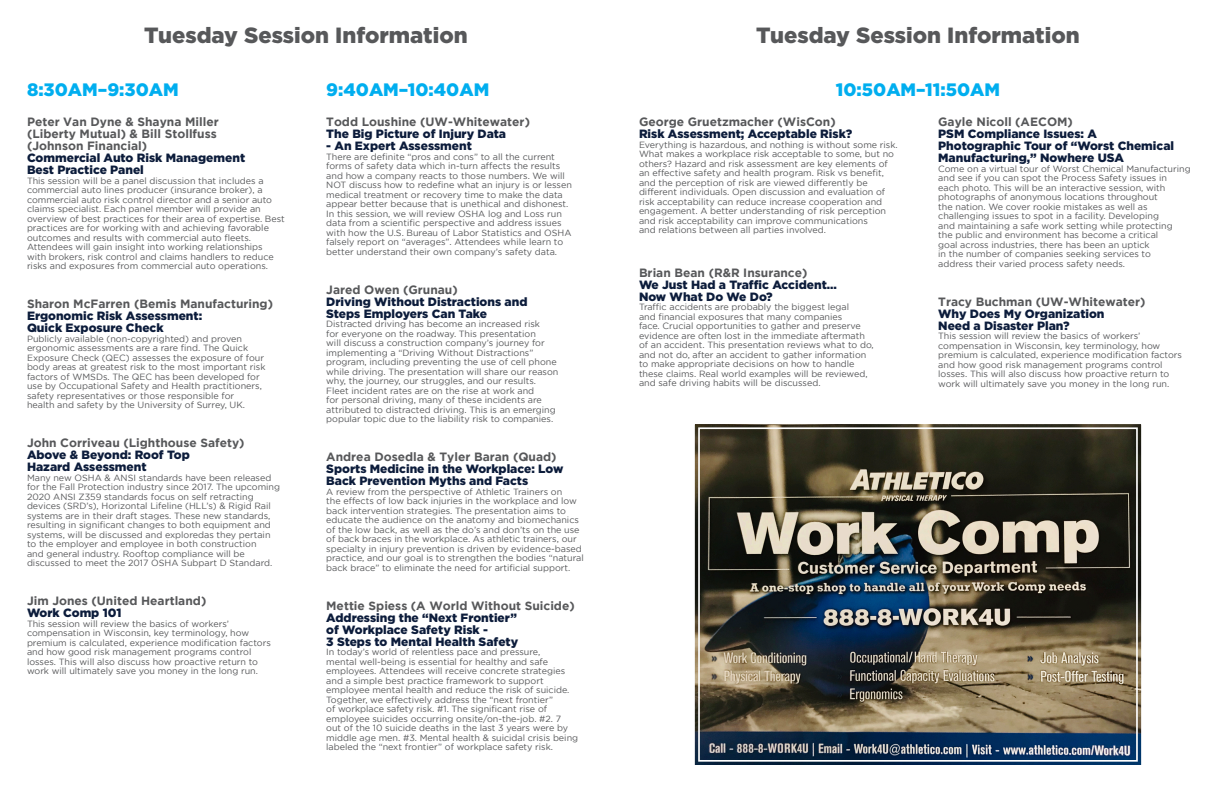
<style>
.page{position:relative;width:1224px;height:792px;background:#fff}
.page>*{position:absolute;margin:0;border:0;box-sizing:border-box;transform-origin:0 0}
.t1{font:900 22px "Gotham";color:#57585a}
.t2{font:900 18px "Gotham";color:#00aeef}
.Summary_Title{font:900 12px/12px "Gotham";color:#0c1c3b}
.Summary_Name{font:700 12px/12px "Gotham";color:#57585a}
.Summary_Paragraph{font:9px/9.5px "Gotham";color:#57585a}
</style>
<div class="page">
<svg style="left:694px;top:424px;width:448px;height:341px;background:#555349"></svg>
<div style="left:698px;top:427px;width:440px;height:335px;border:2px solid #fff"></div>
<p class="t1" style="left:144px;top:23px;width:325px">Tuesday Session Information</p>
<p class="t2" style="left:27px;top:79px;width:153px">8:30AM–9:30AM</p>
<p class="Summary_Name" style="left:27px;top:116px;width:193px">Peter Van Dyne &amp; Shayna Miller (Liberty Mutual) &amp; Bill Stollfuss (Johnson Financial)</p>
<p class="Summary_Title" style="left:27px;top:152px;width:220px">Commercial Auto Risk Management<br>Best Practice Panel</p>
<p class="Summary_Paragraph" style="left:27px;top:176px;width:259px">This session will be a panel discussion that includes a commercial auto lines producer (insurance broker), a commercial auto risk control director and a senior auto claims specialist. Each panel member will provide an overview of best practices for their area of expertise. Best practices are for working with and achieving favorable outcomes and results with commercial auto fleets.<br>Attendees will gain insight into working relationships<br>with brokers, risk control and claims handlers to reduce risks and exposures from commercial auto operations.</p>
<p class="Summary_Name" style="left:27px;top:298px;width:248px">Sharon McFarren (Bemis Manufacturing)</p>
<p class="Summary_Title" style="left:27px;top:310px;width:177px">Ergonomic Risk Assessment:<br>Quick Exposure Check</p>
<p class="Summary_Paragraph" style="left:27px;top:334px;width:240px">Publicly available (non-copyrighted) and proven ergonomic assessments are a rare find. The Quick Exposure Check (QEC) assesses the exposure of four body areas at greatest risk to the most important risk factors of WMSDs. The QEC has been developed for use by Occupational Safety and Health practitioners, safety representatives or those responsible for<br>health and safety by the University of Surrey, UK.</p>
<p class="Summary_Name" style="left:27px;top:437px;width:219px">John Corriveau (Lighthouse Safety)</p>
<p class="Summary_Title" style="left:27px;top:449px;width:164px">Above &amp; Beyond: Roof Top<br>Hazard Assessment</p>
<p class="Summary_Paragraph" style="left:27px;top:473px;width:255px">Many new OSHA &amp; ANSI standards have been released for the Fall Protection industry since 2017. The upcoming 2020 ANSI Z359 standards focus on self retracting devices (SRD’s), Horizontal Lifeline (HLL’s) &amp; Rigid Rail systems are in their draft stages. These new standards, resulting in significant changes to both equipment and systems, will be discussed and exploredas they pertain to the employer and employee in both construction<br>and general industry. Rooftop compliance will be discussed to meet the 2017 OSHA Subpart D Standard.</p>
<p class="Summary_Name" style="left:27px;top:595px;width:181px">Jim Jones (United Heartland)</p>
<p class="Summary_Title" style="left:27px;top:607px;width:96px">Work Comp 101</p>
<p class="Summary_Paragraph" style="left:27px;top:619px;width:245px">This session will review the basics of workers’ compensation in Wisconsin, key terminology, how premium is calculated, experience modification factors and how good risk management programs control losses. This will also discuss how proactive return to work will ultimately save you money in the long run.</p>
<p class="t2" style="left:326px;top:79px;width:165px">9:40AM–10:40AM</p>
<p class="Summary_Name" style="left:326px;top:116px;width:205px">Todd Loushine (UW-Whitewater)</p>
<p class="Summary_Title" style="left:326px;top:128px;width:181px">The Big Picture of Injury Data</p>
<p class="Summary_Title" style="left:326px;top:140px;width:147px">- An Expert Assessment</p>
<p class="Summary_Paragraph" style="left:326px;top:152px;width:247px">There are definite “pros and cons” to all the current forms of safety data which in-turn affects the results and how a company reacts to those numbers. We will NOT discuss how to redefine what an injury is or lessen medical treatment or recovery time to make the data appear better because that is unethical and dishonest.<br>In this session, we will review OSHA log and Loss run data from a scientific perspective and address issues with how the U.S. Bureau of Labor Statistics and OSHA falsely report on “averages”. Attendees while learn to better understand their own company’s safety data.</p>
<p class="Summary_Name" style="left:326px;top:283px;width:133px">Jared Owen (Grunau)</p>
<p class="Summary_Title" style="left:326px;top:295px;width:203px">Driving Without Distractions and<br>Steps Employers Can Take</p>
<p class="Summary_Paragraph" style="left:326px;top:319px;width:234px">Distracted driving has become an increased risk<br>for everyone on the roadway. This presentation<br>will discuss a construction company’s journey for implementing a “Driving Without Distractions” program, including preventing the use of cell phone while driving. The presentation will share our reason why, the journey, our struggles, and our results.<br>Fleet incident rates are on the rise at work and<br>for personal driving, many of these incidents are attributed to distracted driving. This is an emerging popular topic due to the liability risk to companies.</p>
<p class="Summary_Name" style="left:326px;top:451px;width:232px">Andrea Dosedla &amp; Tyler Baran (Quad)</p>
<p class="Summary_Title" style="left:326px;top:463px;width:239px">Sports Medicine in the Workplace: Low<br>Back Prevention Myths and Facts</p>
<p class="Summary_Paragraph" style="left:326px;top:487px;width:259px">A review from the perspective of Athletic Trainers on<br>the effects of low back injuries in the workplace and low back intervention strategies. The presentation aims to educate the audience on the anatomy and biomechanics of the low back, as well as the do’s and don’ts on the use of back braces in the workplace. As athletic trainers, our specialty in injury prevention is driven by evidence-based practice, and our goal is to strengthen the bodies “natural back brace” to eliminate the need for artificial support.</p>
<p class="Summary_Name" style="left:326px;top:599px;width:250px">Mettie Spiess (A World Without Suicide)</p>
<p class="Summary_Title" style="left:326px;top:611px;width:194px">Addressing the “Next Frontier” of Workplace Safety Risk -<br>3 Steps to Mental Health Safety</p>
<p class="Summary_Paragraph" style="left:326px;top:647px;width:253px">In today’s world of relentless pace and pressure,<br>mental well-being is essential for healthy and safe employees. Attendees will receive concrete strategies and a simple best practice framework to support employee mental health and reduce the risk of suicide.<br>Together, we effectively address the “next frontier”<br>of workplace safety risk. #1. The significant rise of employee suicides occurring onsite/on-the-job. #2. 7 out of the 10 suicide deaths in the last 3 years were by middle age men. #3. Mental health &amp; suicidal crisis being labeled the “next frontier” of workplace safety risk.</p>
<p class="t1" style="left:756px;top:23px;width:325px">Tuesday Session Information</p>
<p class="t2" style="left:836px;top:79px;width:166px">10:50AM–11:50AM</p>
<p class="Summary_Name" style="left:639px;top:116px;width:198px">George Gruetzmacher (WisCon)</p>
<p class="Summary_Title" style="left:639px;top:128px;width:215px">Risk Assessment; Acceptable Risk?</p>
<p class="Summary_Paragraph" style="left:639px;top:140px;width:260px">Everything is hazardous, and nothing is without some risk.<br>What makes a workplace risk acceptable to some, but no others? Hazard and risk assessment are key elements of an effective safety and health program. Risk vs benefit, and the perception of risk are viewed differently be different individuals. Open discussion and evaluation of risk acceptability can reduce increase cooperation and engagement. A better understanding of risk perception and risk acceptability can improve communications<br>and relations between all parties involved.</p>
<p class="Summary_Name" style="left:639px;top:266px;width:170px">Brian Bean (R&amp;R Insurance)</p>
<p class="Summary_Title" style="left:639px;top:278px;width:199px">We Just Had a Traffic Accident…<br>Now What Do We Do?</p>
<p class="Summary_Paragraph" style="left:639px;top:302px;width:236px">Traffic accidents are probably the biggest legal<br>and financial exposures that many companies<br>face. Crucial opportunities to gather and preserve evidence are often lost in the immediate aftermath of an accident. This presentation reviews what to do, and not do, after an accident to gather information to make appropriate decisions on how to handle these claims. Real world examples will be reviewed, and safe driving habits will be discussed.</p>
<p class="Summary_Name" style="left:938px;top:116px;width:136px">Gayle Nicoll (AECOM)</p>
<p class="Summary_Title" style="left:938px;top:128px;width:237px">PSM Compliance Issues: A<br>Photographic Tour of “Worst Chemical<br>Manufacturing,” Nowhere USA</p>
<p class="Summary_Paragraph" style="left:938px;top:164px;width:254px">Come on a virtual tour of Worst Chemical Manufacturing and see if you can spot the Process Safety issues in<br>each photo. This will be an interactive session, with photographs of anonymous locations throughout<br>the nation. We cover rookie mistakes as well as challenging issues to spot in a facility. Developing<br>and maintaining a safe work setting while protecting<br>the public and environment has become a critical<br>goal across industries, there has been an uptick<br>in the number of companies seeking services to<br>address their varied process safety needs.</p>
<p class="Summary_Name" style="left:938px;top:295px;width:209px">Tracy Buchman (UW-Whitewater)</p>
<p class="Summary_Title" style="left:938px;top:307px;width:168px">Why Does My Organization<br>Need a Disaster Plan?</p>
<p class="Summary_Paragraph" style="left:938px;top:331px;width:245px">This session will review the basics of workers’ compensation in Wisconsin, key terminology, how premium is calculated, experience modification factors and how good risk management programs control losses. This will also discuss how proactive return to work will ultimately save you money in the long run.</p>
</div>
